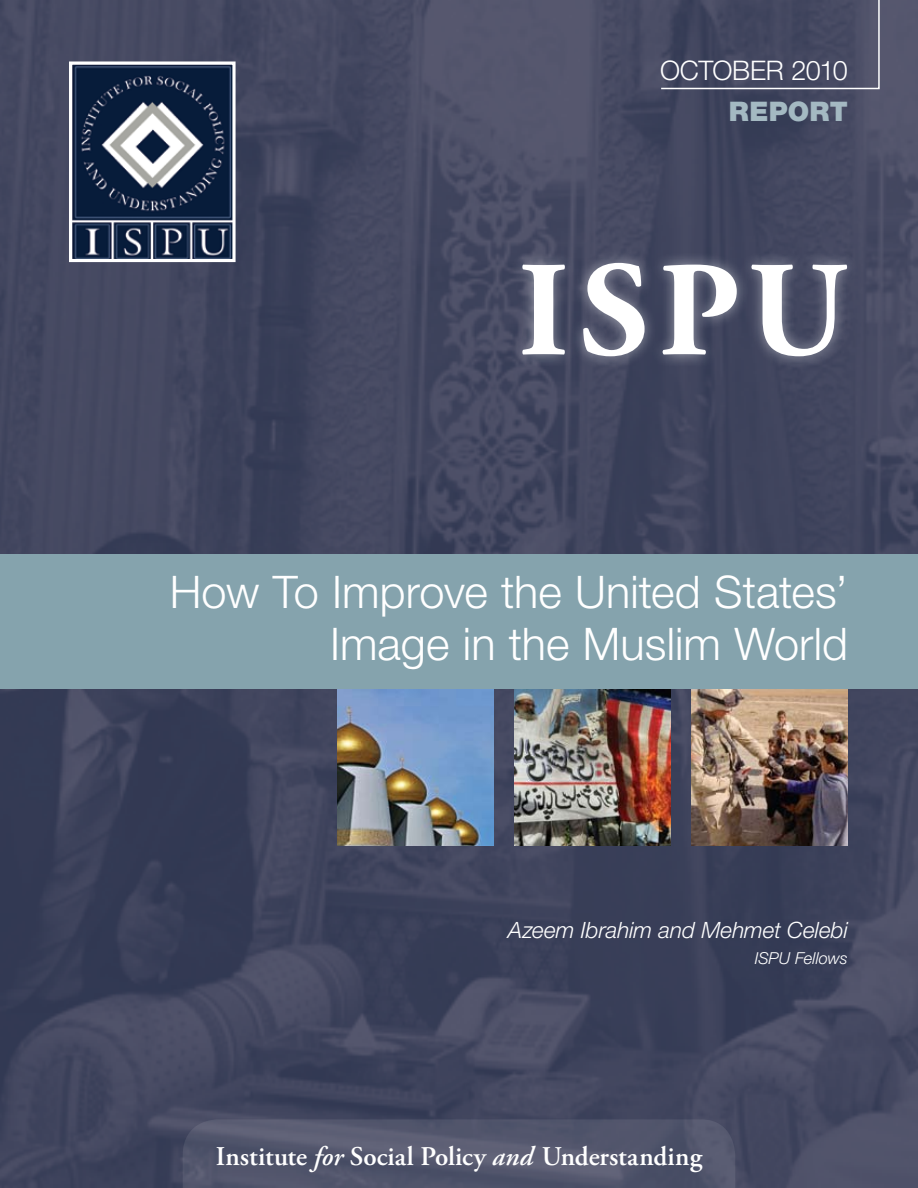
<style>
.page{position:relative;width:918px;height:1188px;background:#fff}
.page>*{position:absolute;margin:0;border:0;box-sizing:border-box;transform-origin:0 0}
.t1{font:700 135px "Adobe Garamond Pro";color:#fff}
.t2{font:300 45px/52.5px "Helvetica Neue";letter-spacing:.005em;color:#fff;text-align:right}
.t3{font:600 27px "Adobe Garamond Pro";color:#fff}
.t4{font:300 27px "Helvetica Neue";letter-spacing:-.02em;color:#fff}
.t5{font:900 27px "Helvetica Neue";letter-spacing:.01em;color:#a4b9c2}
.t6{font:italic 300 22.5px "Helvetica Neue";letter-spacing:-.005em;color:#fff}
.t7{font:italic 300 16.5px "Helvetica Neue";letter-spacing:-.005em;color:#fff}
.s1{font-style:italic}
</style>
<div class="page">
<img style="left:0;top:0;width:918px;height:1188px">
<svg style="left:660px;top:0;width:220px;height:90px"></svg>
<svg style="left:183px;top:1119px;width:552px;height:69px"></svg>
<svg style="left:67px;top:60px;width:170px;height:204px"></svg>
<div style="left:508px;top:249px;width:351px;height:120px;background:#fff;opacity:.5"></div>
<img style="left:692px;top:689px;width:156px;height:156px">
<img style="left:338px;top:689px;width:156px;height:156px">
<img style="left:515px;top:689px;width:156px;height:156px">
<div style="left:0;top:554px;width:918px;height:135px;background:#85a3ad"></div>
<p class="t4" style="left:660px;top:54px;width:189px">October 2010</p>
<p class="t5" style="left:729px;top:95px;width:120px">REPORT</p>
<h1 class="t1" style="left:519px;top:233px;width:331px">ISPU</h1>
<p class="t2" style="left:170px;top:564px;width:680px">How To Improve the United States’<br>Image in the Muslim World</p>
<p class="t6" style="left:508px;top:917px;width:341px">Azeem Ibrahim and Mehmet Celebi</p>
<p class="t7" style="left:755px;top:948px;width:95px">ISPU Fellows</p>
<p class="t3" style="left:216px;top:1141px;width:488px">Institute <span class="s1">for</span> Social Policy <span class="s1">and</span> Understanding</p>
</div>
